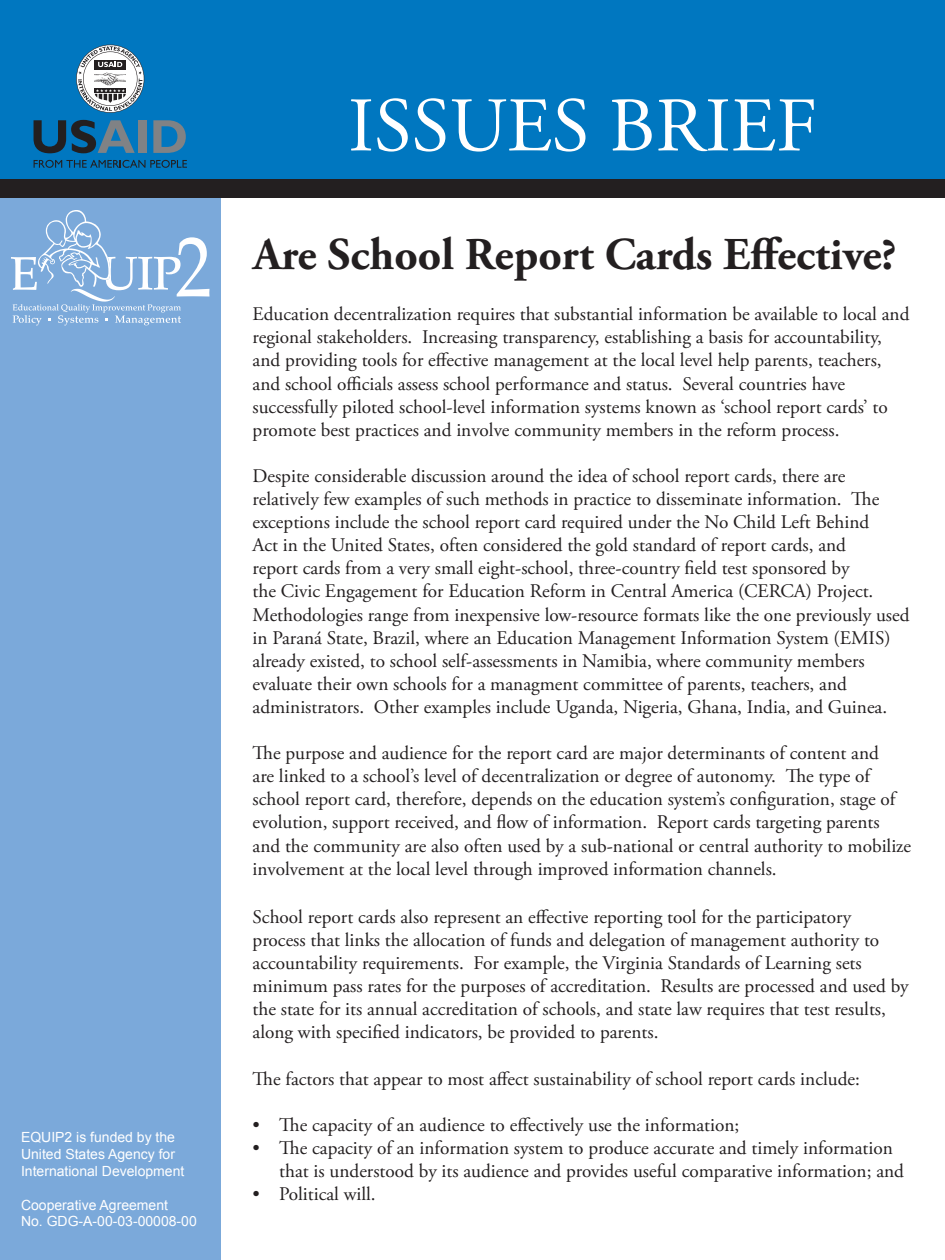
<style>
.page{position:relative;width:945px;height:1260px;background:#fff}
.page>*{position:absolute;margin:0;border:0;box-sizing:border-box;transform-origin:0 0}
.t1{font:77px "Adobe Garamond Pro";color:#fff}
.Paragraph_Style_1{font:700 45.5px "Adobe Garamond Pro";color:#231f20}
.t2{font:19.25px/23.1px "Adobe Garamond Pro";color:#231f20}
.t3{font:14px "Arial";color:#fff}
</style>
<div class="page">
<div style="left:0;top:0;width:945px;height:182px;background:#0077c0"></div>
<div style="left:0;top:189px;width:220px;height:1071px;background:#7ba9da"></div>
<div style="left:0;top:180px;width:945px;height:18px;background:#231f20"></div>
<svg style="left:11px;top:210px;width:199px;height:116px"></svg>
<svg style="left:34px;top:120px;width:101px;height:33px"></svg>
<div style="left:138px;top:120px;width:8px;height:33px;background:#808285"></div>
<svg style="left:153px;top:120px;width:33px;height:33px"></svg>
<svg style="left:34px;top:160px;width:153px;height:8px"></svg>
<svg style="left:76px;top:45px;width:68px;height:68px"></svg>
<p class="t3" style="left:21px;top:1128px;width:156px">EQUIP2 is funded by the</p>
<p class="t3" style="left:21px;top:1145px;width:156px">United States Agency for</p>
<p class="t3" style="left:21px;top:1162px;width:165px">International Development</p>
<p class="t3" style="left:21px;top:1196px;width:149px">Cooperative Agreement</p>
<p class="t3" style="left:21px;top:1212px;width:177px">No. GDG-A-00-03-00008-00</p>
<p class="t1" style="left:348px;top:80px;width:471px">ISSUES BRIEF</p>
<p class="Paragraph_Style_1" style="left:253px;top:228px;width:645px">Are School Report Cards Effective?</p>
<p class="t2" style="left:253px;top:303px;width:658px">Education decentralization requires that substantial information be available to local and regional stakeholders. Increasing transparency, establishing a basis for accountability, and providing tools for effective management at the local level help parents, teachers, and school officials assess school performance and status. Several countries have successfully piloted school-level information systems known as ‘school report cards’ to promote best practices and involve community members in the reform process.</p>
<p class="t2" style="left:253px;top:465px;width:659px">Despite considerable discussion around the idea of school report cards, there are relatively few examples of such methods in practice to disseminate information. The exceptions include the school report card required under the No Child Left Behind<br>Act in the United States, often considered the gold standard of report cards, and<br>report cards from a very small eight-school, three-country field test sponsored by<br>the Civic Engagement for Education Reform in Central America (CERCA) Project.<br>Methodologies range from inexpensive low-resource formats like the one previously used in Paraná State, Brazil, where an Education Management Information System (EMIS) already existed, to school self-assessments in Namibia, where community members evaluate their own schools for a managment committee of parents, teachers, and administrators. Other examples include Uganda, Nigeria, Ghana, India, and Guinea.</p>
<p class="t2" style="left:253px;top:742px;width:660px">The purpose and audience for the report card are major determinants of content and<br>are linked to a school’s level of decentralization or degree of autonomy. The type of school report card, therefore, depends on the education system’s configuration, stage of evolution, support received, and flow of information. Report cards targeting parents and the community are also often used by a sub-national or central authority to mobilize involvement at the local level through improved information channels.</p>
<p class="t2" style="left:253px;top:906px;width:658px">School report cards also represent an effective reporting tool for the participatory process that links the allocation of funds and delegation of management authority to accountability requirements. For example, the Virginia Standards of Learning sets minimum pass rates for the purposes of accreditation. Results are processed and used by the state for its annual accreditation of schools, and state law requires that test results, along with specified indicators, be provided to parents.</p>
<p class="t2" style="left:253px;top:1068px;width:609px">The factors that appear to most affect sustainability of school report cards include:</p>
<p class="t2" style="left:253px;top:1114px;width:488px">• The capacity of an audience to effectively use the information;</p>
<p class="t2" style="left:253px;top:1137px;width:642px">• The capacity of an information system to produce accurate and timely information</p>
<p class="t2" style="left:279px;top:1160px;width:626px">that is understood by its audience and provides useful comparative information; and</p>
<p class="t2" style="left:253px;top:1183px;width:125px">• Political will.</p>
</div>
